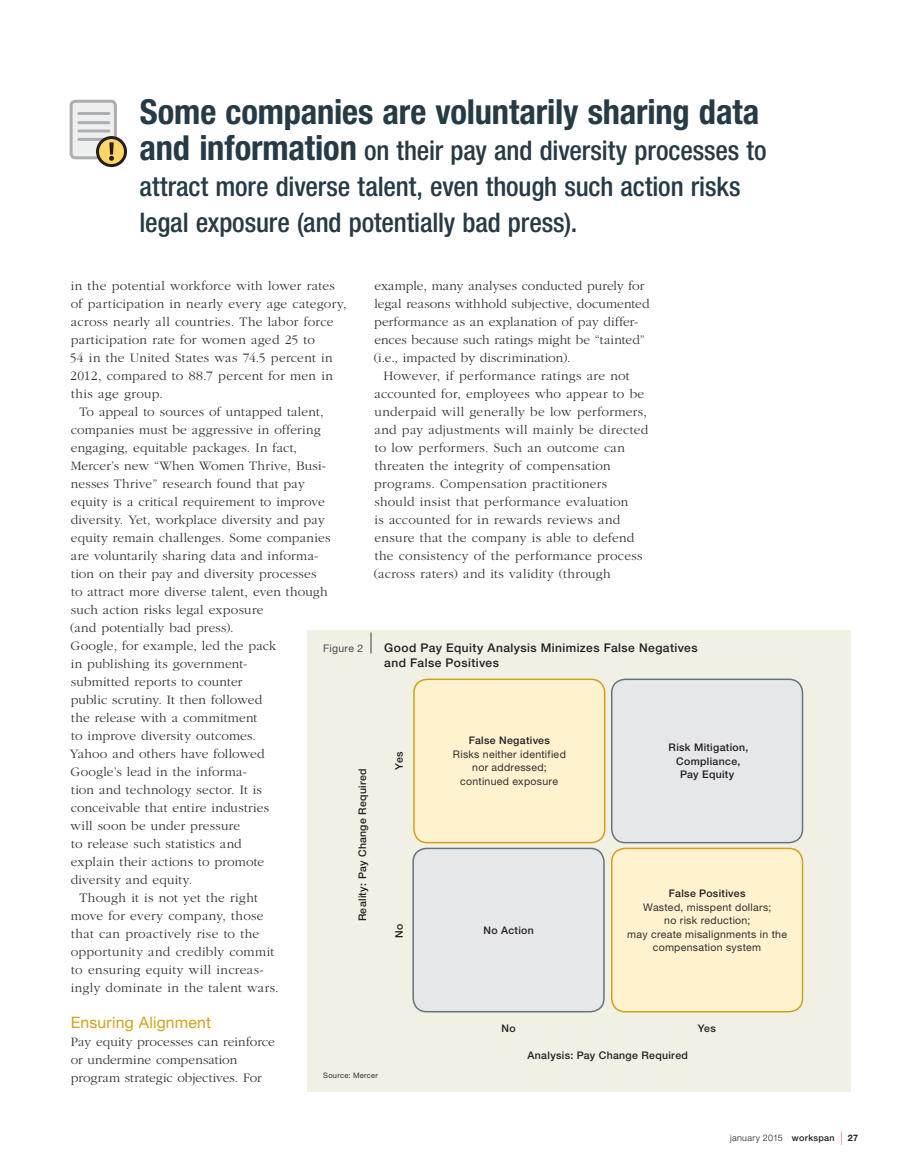
<style>
.page{position:relative;width:905px;height:1175px;background:#fff}
.page>*{position:absolute;margin:0;border:0;box-sizing:border-box;transform-origin:0 0}
.PQ-fpo{font:700 condensed 34.5px "Helvetica Neue LT Std";letter-spacing:-.005em;color:#263b46}
.PQ-fpo-2{font:500 condensed 27px/36px "Helvetica Neue LT Std";letter-spacing:-.005em;color:#263b46}
.BODY-Sub1{font:15.75px "Helvetica Neue LT Std";letter-spacing:.01em;color:#d3a019}
.BODY{font:300 13.35px/18px "ITC Garamond Std";letter-spacing:.02em;color:#312f30}
.BODY-1st_paragraph{font:300 13.35px/18px "ITC Garamond Std";letter-spacing:.005em;color:#312f30}
.Figure-Title{font:500 12px/15px "Helvetica Neue LT Std";letter-spacing:.035em;color:#231f20}
.t1{font:10.5px/13.5px "Helvetica Neue LT Std";letter-spacing:.025em;color:#312f30;text-align:center}
.t2{font:500 10.5px/13.5px "Helvetica Neue LT Std";letter-spacing:.03em;color:#231f20;text-align:center}
.footer-right_month{font:300 9px "Helvetica Neue LT Std";letter-spacing:.035em;color:#231f20}
.footer-right_page_nu{font:700 9px "Helvetica Neue LT Std";color:#231f20}
.Figure-Source{font:7.5px "Helvetica Neue LT Std";letter-spacing:.035em;color:#312f30}
.s1{font-weight:700;font-size:34.5px}
.s2{font-weight:400;font-size:10.5px;color:#4b4c4d}
.s3{font-weight:500;color:#231f20}
.s4{font-weight:500}
.s5{font-weight:100;font-size:13.5px;color:#ef4633}
</style>
<div class="page">
<div style="left:307px;top:630px;width:543px;height:461px;background:#f0f0e5"></div>
<div style="left:414px;top:679px;width:190px;height:163px;background:#fef2cf;border-radius:14px"></div>
<div style="left:413px;top:678px;width:192px;height:165px;border:2px solid #d3a019;border-radius:14px"></div>
<div style="left:611px;top:848px;width:191px;height:163px;background:#fef2cf;border-radius:14px"></div>
<div style="left:611px;top:847px;width:192px;height:165px;border:2px solid #d3a019;border-radius:14px"></div>
<div style="left:611px;top:679px;width:191px;height:163px;background:#e6e7e9;border-radius:14px"></div>
<div style="left:611px;top:678px;width:192px;height:165px;border:2px solid #66747b;border-radius:14px"></div>
<div style="left:413px;top:848px;width:191px;height:163px;background:#e6e7e9;border-radius:14px"></div>
<div style="left:412px;top:847px;width:192px;height:165px;border:2px solid #66747b;border-radius:14px"></div>
<div style="left:71px;top:101px;width:44px;height:57px;background:#eef0ef;border-radius:4px"></div>
<div style="left:70px;top:100px;width:47px;height:59px;border:3px solid #adaeb2;border-radius:4px"></div>
<hr style="left:79px;top:112px;width:30px;height:3px;background:#adaeb2">
<hr style="left:79px;top:121px;width:30px;height:3px;background:#adaeb2">
<hr style="left:79px;top:129px;width:30px;height:3px;background:#adaeb2">
<hr style="left:79px;top:138px;width:30px;height:3px;background:#adaeb2">
<svg style="left:97px;top:138px;width:28px;height:28px"></svg>
<div style="left:96px;top:136px;width:31px;height:31px;border:3px solid #231f20;border-radius:50%"></div>
<svg style="left:109px;top:142px;width:5px;height:19px"></svg>
<p class="PQ-fpo" style="left:140px;top:91px;width:621px">Some companies are voluntarily sharing data</p>
<p class="PQ-fpo-2" style="left:139px;top:132px;width:628px"><span class="s1">and information</span> on their pay and diversity processes to attract more diverse talent, even though such action risks legal exposure (and potentially bad press).</p>
<p class="BODY" style="left:70px;top:277px;width:278px">in the potential workforce with lower rates of participation in nearly every age category, across nearly all countries. The labor force participation rate for women aged 25 to<br>54 in the United States was 74.5 percent in 2012, compared to 88.7 percent for men in this age group.</p>
<p class="BODY" style="left:70px;top:403px;width:262px;text-indent:10px">To appeal to sources of untapped talent, companies must be aggressive in offering engaging, equitable packages. In fact, Mercer’s new “When Women Thrive, Busi&shy;nesses Thrive” research found that pay equity is a critical requirement to improve diversity. Yet, workplace diversity and pay equity remain challenges. Some companies are voluntarily sharing data and informa&shy;tion on their pay and diversity processes<br>to attract more diverse talent, even though such action risks legal exposure<br>(and potentially bad press).<br>Google, for example, led the pack<br>in publishing its government-<br>submitted reports to counter<br>public scrutiny. It then followed<br>the release with a commitment<br>to improve diversity outcomes.<br>Yahoo and others have followed<br>Google’s lead in the informa-<br>tion and technology sector. It is conceivable that entire industries<br>will soon be under pressure<br>to release such statistics and<br>explain their actions to promote<br>diversity and equity.</p>
<p class="BODY" style="left:71px;top:889px;width:209px;text-indent:9px">Though it is not yet the right move for every company, those that can proactively rise to the opportunity and credibly commit to ensuring equity will increas&shy;ingly dominate in the talent wars.</p>
<p class="BODY-Sub1" style="left:71px;top:1013px;width:142px">Ensuring Alignment</p>
<p class="BODY-1st_paragraph" style="left:71px;top:1033px;width:206px">Pay equity processes can reinforce or undermine compensation program strategic objectives. For</p>
<p class="BODY-1st_paragraph" style="left:374px;top:277px;width:277px">example, many analyses conducted purely for legal reasons withhold subjective, documented performance as an explanation of pay differ&shy;ences because such ratings might be “tainted” (i.e., impacted by discrimination).</p>
<p class="BODY" style="left:374px;top:367px;width:276px;text-indent:10px">However, if performance ratings are not accounted for, employees who appear to be underpaid will generally be low performers, and pay adjustments will mainly be directed to low performers. Such an outcome can threaten the integrity of compensation programs. Compensation practitioners should insist that performance evaluation<br>is accounted for in rewards reviews and ensure that the company is able to defend the consistency of the performance process (across raters) and its validity (through</p>
<p class="Figure-Title" style="left:384px;top:639px;width:315px;text-indent:-61px"><span class="s2">Figure 2</span> <sup>|</sup> Good Pay Equity Analysis Minimizes False Negatives and False Positives</p>
<p class="t1" style="left:453px;top:734px;width:114px"><span class="s3">False Negatives<br></span>Risks neither identified nor addressed; continued exposure</p>
<p class="t2" style="left:668px;top:740px;width:81px">Risk Mitigation,<br>Compliance,<br>Pay Equity</p>
<p class="t2" style="left:392px;top:769px;width:19px;rotate:-90deg">Yes</p>
<p class="t2" style="left:355px;top:921px;width:155px;rotate:-90deg">Reality: Pay Change Required</p>
<p class="t1" style="left:627px;top:886px;width:161px"><span class="s3">False Positives<br></span>Wasted, misspent dollars;<br>no risk reduction;<br>may create misalignments in the compensation system</p>
<p class="t2" style="left:392px;top:938px;width:16px;rotate:-90deg">No</p>
<p class="t2" style="left:483px;top:923px;width:52px">No Action</p>
<p class="t2" style="left:501px;top:1021px;width:16px">No</p>
<p class="t2" style="left:697px;top:1021px;width:19px">Yes</p>
<p class="t2" style="left:527px;top:1048px;width:162px">Analysis: Pay Change Required</p>
<p class="Figure-Source" style="left:323px;top:1070px;width:56px">Source: Mercer</p>
<p class="footer-right_month" style="left:730px;top:1132px;width:106px">january 2015 <span class="s4">workspan</span></p>
<p class="footer-right_page_nu" style="left:840px;top:1132px;width:20px"><span class="s5">|</span> 27</p>
</div>
